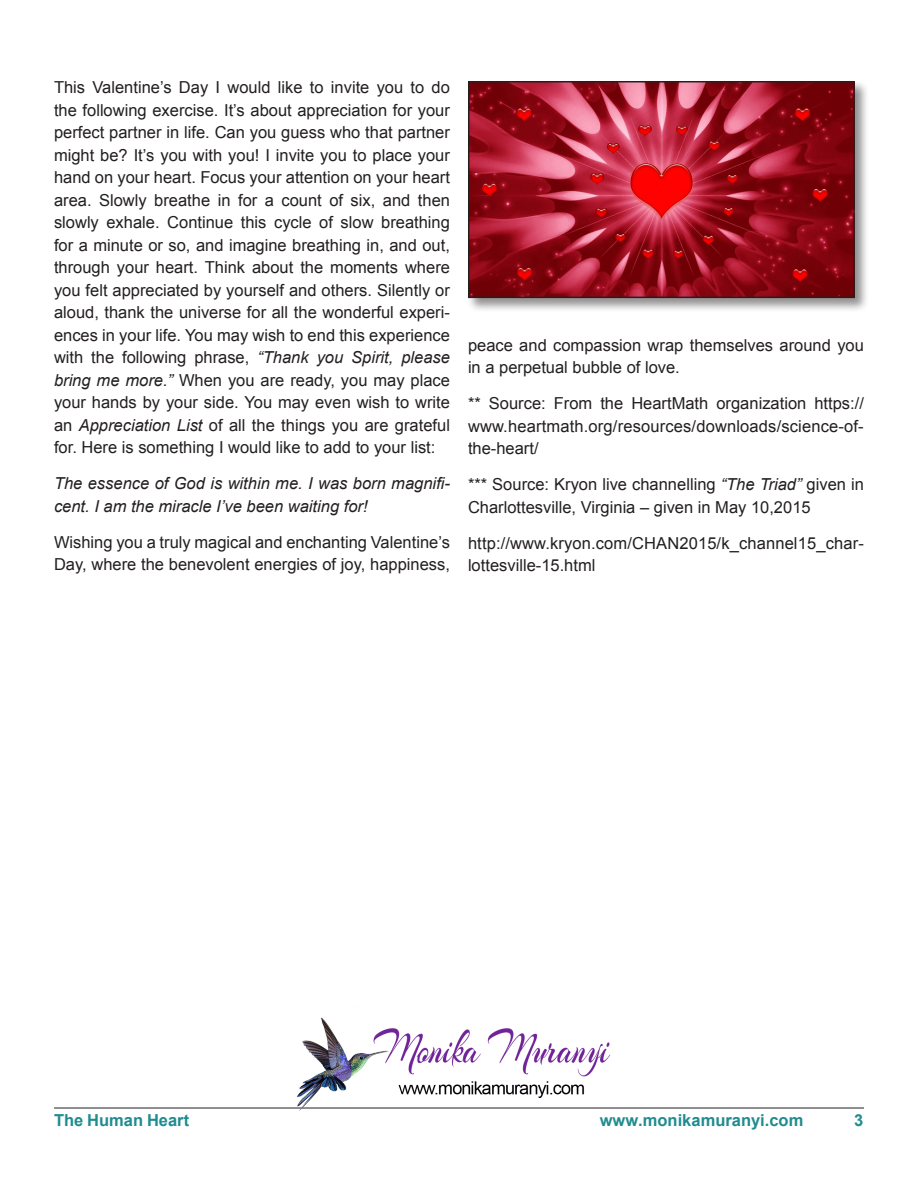
<style>
.page{position:relative;width:918px;height:1188px;background:#fff}
.page>*{position:absolute;margin:0;border:0;box-sizing:border-box;transform-origin:0 0}
.MM_Article_Paragraph{font:16.5px/22.5px "Arial";color:#231f20}
.MM_Article_Paragraph-2{font:italic 16.5px/22.5px "Arial";color:#231f20}
.t1{font:700 16.5px "Arial";color:#1f8c8f}
.s1{font-style:italic}
</style>
<div class="page">
<hr style="left:54px;top:1108px;width:810px;height:1px;background:#231f20">
<img style="left:288px;top:1017px;width:324px;height:94px">
<div style="left:467px;top:80px;width:403px;height:233px;background:#231f20;opacity:.5"></div>
<img style="left:470px;top:83px;width:383px;height:213px">
<div style="left:468px;top:81px;width:387px;height:217px;border:1px solid #231f20"></div>
<p class="MM_Article_Paragraph" style="left:54px;top:76px;width:398px;text-align:justify">This Valentine’s Day I would like to invite you to do the following exercise. It’s about appreciation for your perfect partner in life. Can you guess who that partner might be? It’s you with you! I invite you to place your hand on your heart. Focus your attention on your heart area. Slowly breathe in for a count of six, and then slowly exhale. Continue this cycle of slow breathing for a minute or so, and imagine breathing in, and out, through your heart. Think about the moments where you felt appreciated by yourself and others. Silently or aloud, thank the universe for all the wonderful experi&shy;ences in your life. You may wish to end this experience with the following phrase, <span class="s1">“Thank you Spirit, please bring me more.”</span> When you are ready, you may place your hands by your side. You may even wish to write an <span class="s1">Appreciation List</span> of all the things you are grateful for. Here is something I would like to add to your list:</p>
<p class="MM_Article_Paragraph-2" style="left:54px;top:472px;width:398px">The essence of God is within me. I was born magnifi&shy;cent. I am the miracle I’ve been waiting for!</p>
<p class="MM_Article_Paragraph" style="left:54px;top:531px;width:398px">Wishing you a truly magical and enchanting Valentine’s<br>Day, where the benevolent energies of joy, happiness,</p>
<p class="MM_Article_Paragraph" style="left:468px;top:334px;width:397px">peace and compassion wrap themselves around you in a perpetual bubble of love.</p>
<p class="MM_Article_Paragraph" style="left:468px;top:392px;width:397px;text-align:justify">** Source: From the HeartMath organization https:// www.heartmath.org/resources/downloads/science-of&shy;the-heart/</p>
<p class="MM_Article_Paragraph" style="left:468px;top:473px;width:397px">*** Source: Kryon live channelling <span class="s1">“The Triad”</span> given in<br>Charlottesville, Virginia – given in May 10,2015</p>
<p class="MM_Article_Paragraph" style="left:468px;top:532px;width:397px">http://www.kryon.com/CHAN2015/k_channel15_char&shy;lottesville-15.html</p>
<p class="t1" style="left:54px;top:1109px;width:137px">The Human Heart</p>
<p class="t1" style="left:600px;top:1109px;width:205px">www.monikamuranyi.com</p>
<p class="t1" style="left:854px;top:1109px;width:11px">3</p>
</div>
